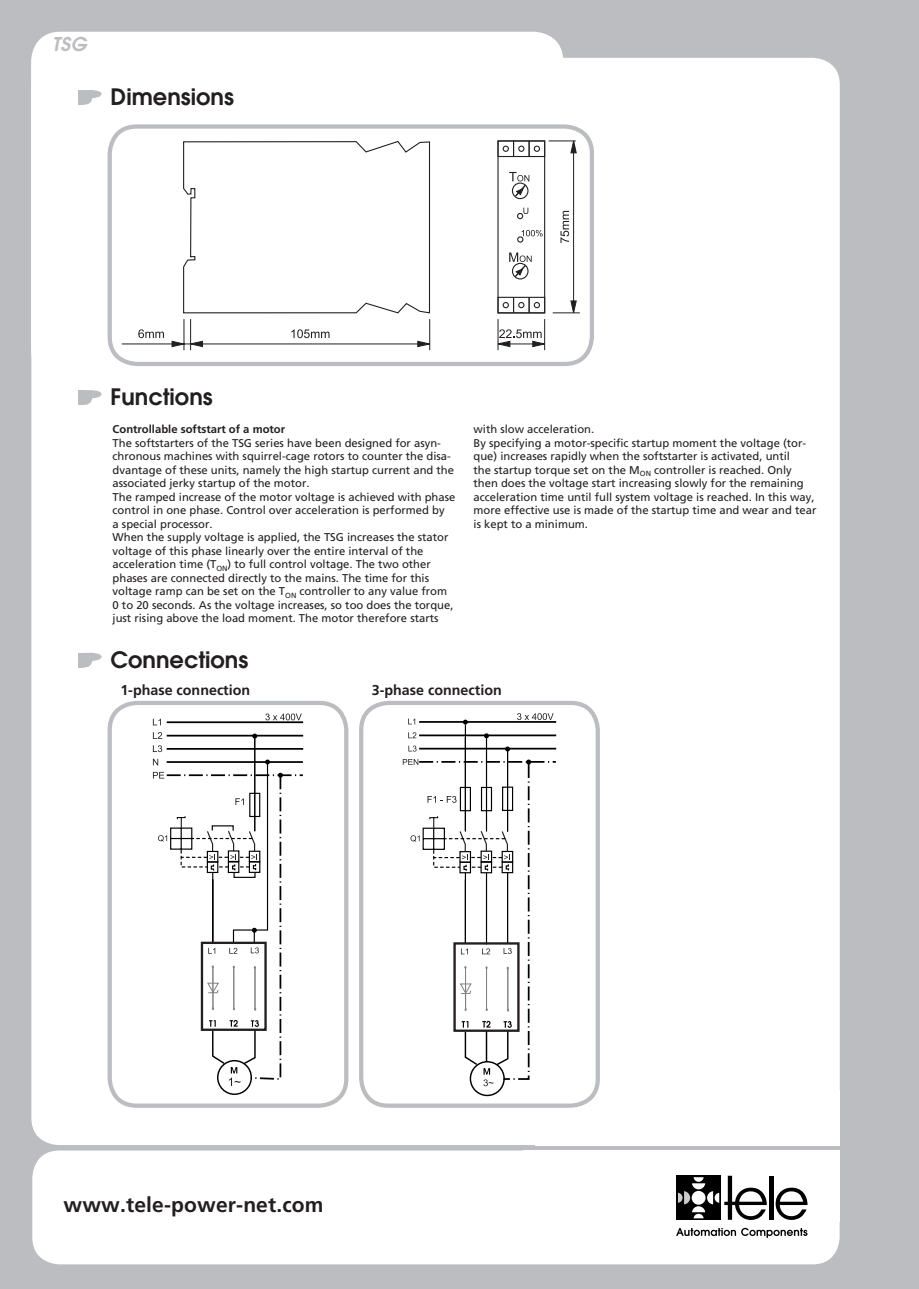
<style>
.page{position:relative;width:919px;height:1289px;background:#fff}
.page>*{position:absolute;margin:0;border:0;box-sizing:border-box;transform-origin:0 0}
.t1{font:600 22.5px "Avant Garde";color:#231f20}
.t2{font:700 21px "Frutiger";letter-spacing:.005em;color:#231f20}
.t3{font:italic 600 18.9px "Avant Garde";color:#bcbdc0}
.t4{font:700 14.25px "Frutiger";color:#231f20}
.t5{font:11.25px/13.5px "Frutiger";color:#231f20}
.s1{font-weight:700}
</style>
<div class="page">
<div style="left:0;top:0;width:918px;height:1288px;background:#bcbdc0"></div>
<div style="left:31px;top:58px;width:808px;height:1086px;background:#fff"></div>
<div style="left:535px;top:1089px;width:304px;height:56px;background:#fff"></div>
<div style="left:32px;top:1150px;width:807px;height:114px;background:#fff"></div>
<div style="left:523px;top:1150px;width:316px;height:72px;background:#fff"></div>
<div style="left:31px;top:31px;width:534px;height:346px;background:#fff"></div>
<svg style="left:775px;top:1187px;width:32px;height:32px"></svg>
<hr style="left:769px;top:1175px;width:4px;height:44px;background:#000">
<div style="left:676px;top:1175px;width:44px;height:44px;background:#000"></div>
<svg style="left:678px;top:1175px;width:88px;height:44px"></svg>
<svg style="left:676px;top:1227px;width:131px;height:10px"></svg>
<div style="left:64px;top:1195px;width:259px;height:57px;background:#fff"></div>
<svg style="left:88px;top:90px;width:14px;height:8px"></svg>
<div style="left:78px;top:90px;width:14px;height:15px;background:#bcbdc0;border-radius:50%"></div>
<div style="left:78px;top:90px;width:6px;height:15px;background:#bcbdc0"></div>
<svg style="left:105px;top:122px;width:491px;height:242px;background:#f5f5f5"></svg>
<svg style="left:88px;top:390px;width:14px;height:8px"></svg>
<div style="left:78px;top:390px;width:14px;height:15px;background:#bcbdc0;border-radius:50%"></div>
<div style="left:78px;top:390px;width:6px;height:15px;background:#bcbdc0"></div>
<svg style="left:88px;top:652px;width:14px;height:9px"></svg>
<div style="left:78px;top:652px;width:14px;height:15px;background:#bcbdc0;border-radius:50%"></div>
<div style="left:78px;top:652px;width:6px;height:15px;background:#bcbdc0"></div>
<svg style="left:105px;top:698px;width:245px;height:407px;background:#f1f1f1"></svg>
<svg style="left:357px;top:698px;width:245px;height:407px;background:#f0f0f0"></svg>
<p class="t3" style="left:52px;top:34px;width:36px">TSG</p>
<p class="t1" style="left:111px;top:84px;width:125px">Dimensions</p>
<p class="t1" style="left:111px;top:384px;width:104px">Functions</p>
<p class="t5" style="left:113px;top:422px;width:344px"><span class="s1">Controllable softstart of a motor<br></span>The softstarters of the TSG series have been designed for asyn&shy;chronous machines with squirrel-cage rotors to counter the disa&shy;dvantage of these units, namely the high startup current and the associated jerky startup of the motor.<br>The ramped increase of the motor voltage is achieved with phase control in one phase. Control over acceleration is performed by<br>a special processor.<br>When the supply voltage is applied, the TSG increases the stator voltage of this phase linearly over the entire interval of the acceleration time (T<sub>ON</sub>) to full control voltage. The two other phases are connected directly to the mains. The time for this voltage ramp can be set on the T<sub>ON</sub> controller to any value from 0 to 20 seconds. As the voltage increases, so too does the torque, just rising above the load moment. The motor therefore starts</p>
<p class="t5" style="left:473px;top:422px;width:344px">with slow acceleration.<br>By specifying a motor-specific startup moment the voltage (tor&shy;que) increases rapidly when the softstarter is activated, until<br>the startup torque set on the M<sub>ON</sub> controller is reached. Only then does the voltage start increasing slowly for the remaining acceleration time until full system voltage is reached. In this way, more effective use is made of the startup time and wear and tear is kept to a minimum.</p>
<p class="t1" style="left:111px;top:647px;width:139px">Connections</p>
<p class="t4" style="left:120px;top:681px;width:131px">1-phase connection</p>
<p class="t4" style="left:372px;top:681px;width:131px">3-phase connection</p>
<p class="t2" style="left:64px;top:1192px;width:261px">www.tele-power-net.com</p>
</div>
